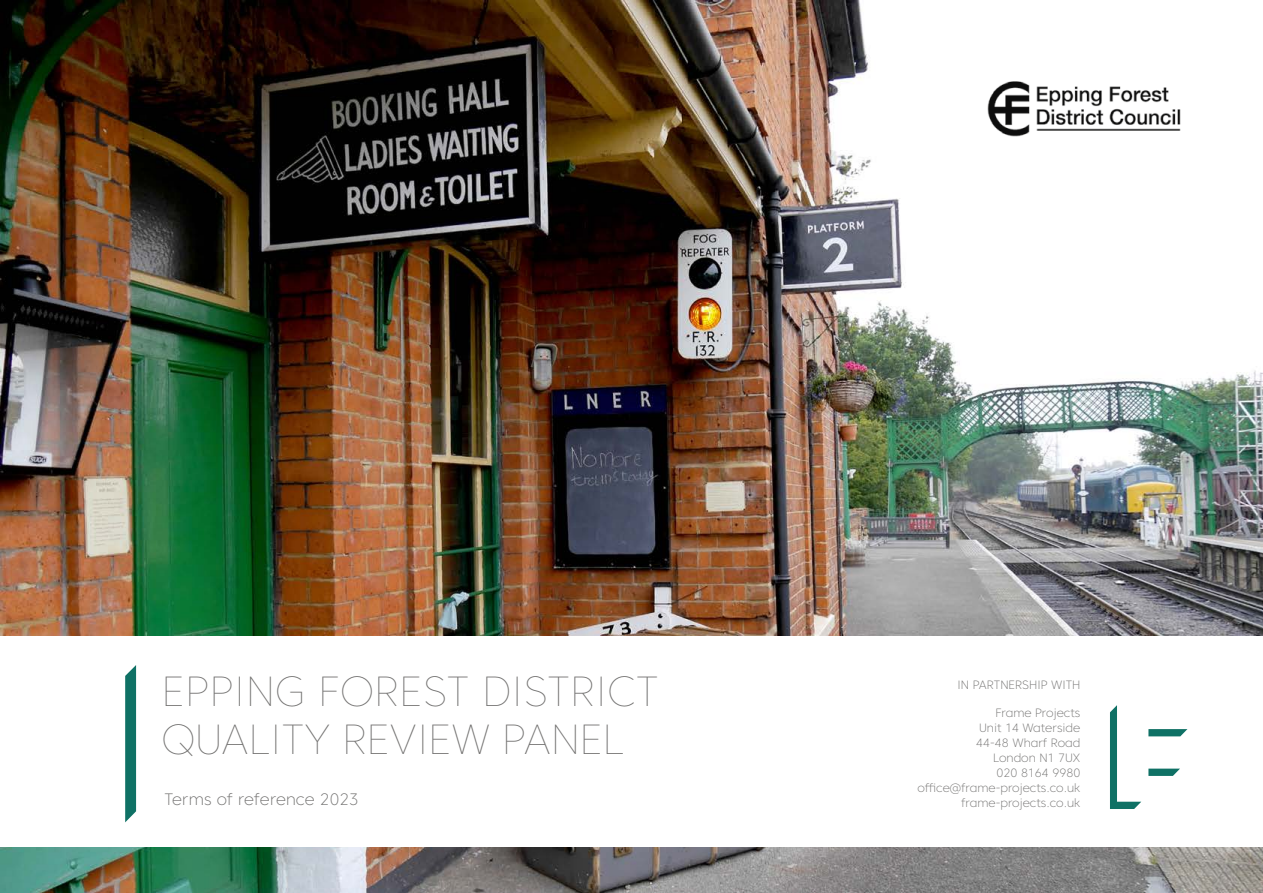
<style>
.page{position:relative;width:1263px;height:893px;background:#fff}
.page>*{position:absolute;margin:0;border:0;box-sizing:border-box;transform-origin:0 0}
.t1{font:100 42px "Core Sans C 15";letter-spacing:.015em;color:#71706f}
.t2{font:100 42px "Core Sans C 15";letter-spacing:-.005em;color:#71706f}
.t3{font:200 16.5px "Core Sans C 25";letter-spacing:.01em;color:#71706f}
.t4{font:200 12px/15px "Core Sans C 25";color:#71706f;text-align:right}
</style>
<div class="page">
<img style="left:0;top:0;width:1263px;height:893px">
<div style="left:0;top:636px;width:1263px;height:211px;background:#fff"></div>
<img style="left:981px;top:57px;width:220px;height:110px">
<svg style="left:125px;top:665px;width:11px;height:157px;background:#227c71"></svg>
<svg style="left:1148px;top:729px;width:39px;height:7px"></svg>
<svg style="left:1148px;top:769px;width:32px;height:7px"></svg>
<svg style="left:1110px;top:705px;width:31px;height:104px"></svg>
<h1 class="t1" style="left:162px;top:665px;width:498px">EPPING FOREST DISTRICT</h1>
<p class="t4" style="left:957px;top:677px;width:124px">IN PARTNERSHIP WITH</p>
<p class="t4" style="left:979px;top:705px;width:103px">Frame Projects<br>Unit 14 Waterside</p>
<h1 class="t2" style="left:162px;top:713px;width:464px">QUALITY REVIEW PANEL</h1>
<p class="t4" style="left:976px;top:735px;width:106px">44-48 Wharf Road</p>
<p class="t4" style="left:917px;top:750px;width:164px">London N1 7UX<br>020 8164 9980 ofce@frame-projects.co.uk</p>
<p class="t3" style="left:164px;top:789px;width:196px">Terms of reference 2023</p>
<p class="t4" style="left:961px;top:795px;width:121px">frame-projects.co.uk</p>
</div>
